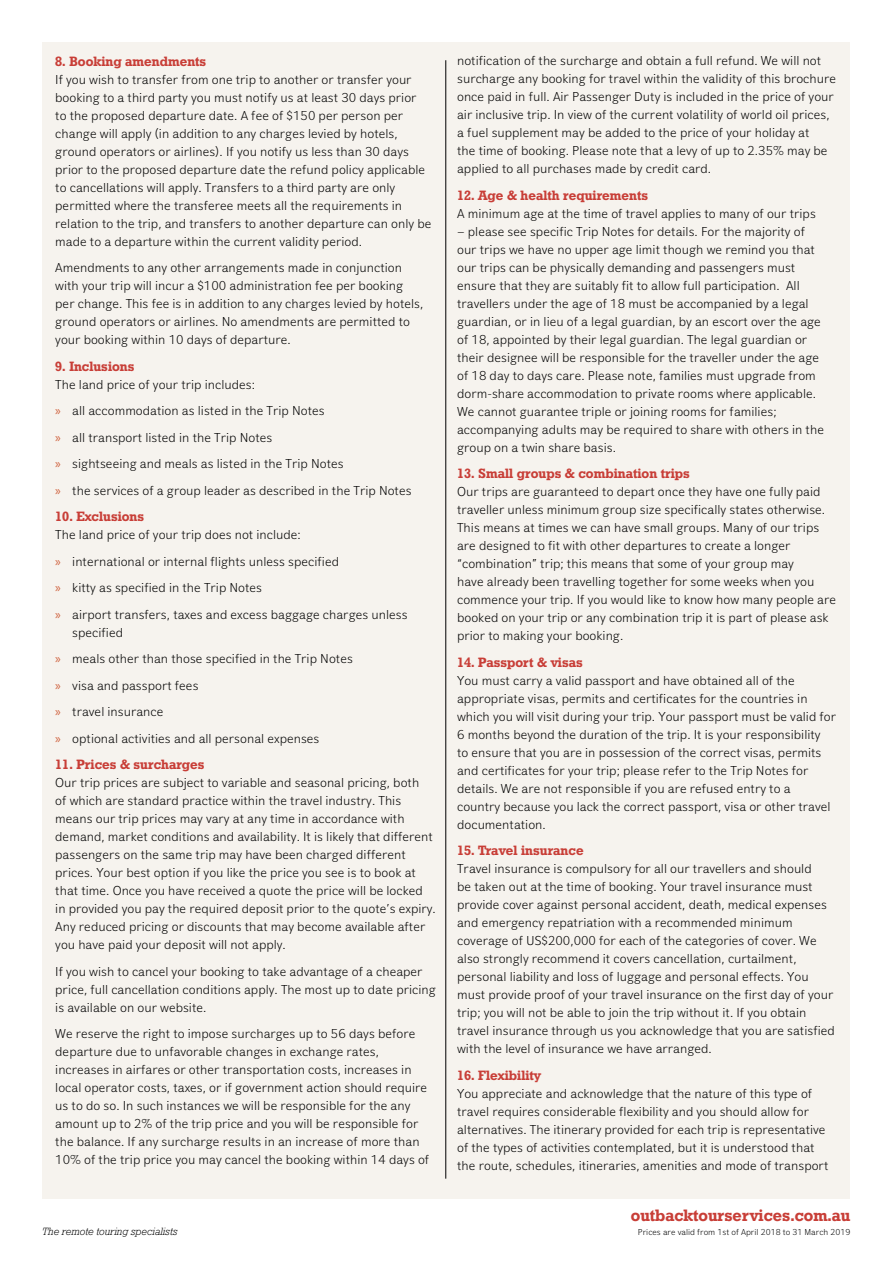
<style>
.page{position:relative;width:893px;height:1263px;background:#fff}
.page>*{position:absolute;margin:0;border:0;box-sizing:border-box;transform-origin:0 0}
.t1{font:16.5px "Geometric Slab 712 BT Bold A";color:#c83e37}
.t2{font:13.5px/18px "Eau Naturelle Sans Light Lining";color:#000}
.t3{font:13.5px "Geometric Slab 712 BT Bold A";color:#c83e37}
.t4{font:10.5px "Geometric Slab 712 BT Light Italic A";color:#000}
.t5{font:9px "Eau Naturelle Sans Light Lining";color:#000}
.s1{font-family:"Myriad Pro";color:#cf603c}
</style>
<div class="page">
<div style="left:43px;top:43px;width:807px;height:1156px;background:#f6f3ee"></div>
<hr style="left:445px;top:60px;width:1px;height:1119px;background:#000">
<p class="t3" style="left:55px;top:53px;width:152px">8. Booking amendments</p>
<p class="t2" style="left:55px;top:70px;width:378px">If you wish to transfer from one trip to another or transfer your booking to a third party you must notify us at least 30 days prior<br>to the proposed departure date. A fee of $150 per person per change will apply (in addition to any charges levied by hotels, ground operators or airlines). If you notify us less than 30 days prior to the proposed departure date the refund policy applicable to cancellations will apply. Transfers to a third party are only permitted where the transferee meets all the requirements in relation to the trip, and transfers to another departure can only be made to a departure within the current validity period.</p>
<p class="t2" style="left:55px;top:259px;width:370px">Amendments to any other arrangements made in conjunction with your trip will incur a $100 administration fee per booking per change. This fee is in addition to any charges levied by hotels, ground operators or airlines. No amendments are permitted to your booking within 10 days of departure.</p>
<p class="t3" style="left:55px;top:358px;width:81px">9. Inclusions</p>
<p class="t2" style="left:55px;top:371px;width:358px;line-height:26.5px">The land price of your trip includes:<br><span class="s1">»</span> all accommodation as listed in the Trip Notes<br><span class="s1">»</span> all transport listed in the Trip Notes<br><span class="s1">»</span> sightseeing and meals as listed in the Trip Notes<br><span class="s1">»</span> the services of a group leader as described in the Trip Notes</p>
<p class="t3" style="left:55px;top:508px;width:90px">10. Exclusions</p>
<p class="t2" style="left:55px;top:521px;width:354px;line-height:26.5px">The land price of your trip does not include:<br><span class="s1">»</span> international or internal flights unless specified<br><span class="s1">»</span> kitty as specified in the Trip Notes<br><span class="s1">»</span> airport transfers, taxes and excess baggage charges unless</p>
<p class="t2" style="left:55px;top:619px;width:299px;line-height:26.5px;text-indent:17px">specified<br><span class="s1">»</span> meals other than those specified in the Trip Notes <span class="s1">»</span> visa and passport fees<br><span class="s1">»</span> travel insurance<br><span class="s1">»</span> optional activities and all personal expenses</p>
<p class="t3" style="left:55px;top:756px;width:151px">11. Prices &amp; surcharges</p>
<p class="t2" style="left:55px;top:774px;width:382px">Our trip prices are subject to variable and seasonal pricing, both<br>of which are standard practice within the travel industry. This means our trip prices may vary at any time in accordance with demand, market conditions and availability. It is likely that different passengers on the same trip may have been charged different prices. Your best option if you like the price you see is to book at that time. Once you have received a quote the price will be locked in provided you pay the required deposit prior to the quote’s expiry.<br>Any reduced pricing or discounts that may become available after you have paid your deposit will not apply.</p>
<p class="t2" style="left:55px;top:962px;width:382px">If you wish to cancel your booking to take advantage of a cheaper price, full cancellation conditions apply. The most up to date pricing is available on our website.</p>
<p class="t2" style="left:55px;top:1024px;width:376px">We reserve the right to impose surcharges up to 56 days before departure due to unfavorable changes in exchange rates, increases in airfares or other transportation costs, increases in local operator costs, taxes, or if government action should require us to do so. In such instances we will be responsible for the any amount up to 2% of the trip price and you will be responsible for the balance. If any surcharge results in an increase of more than 10% of the trip price you may cancel the booking within 14 days of</p>
<p class="t4" style="left:43px;top:1225px;width:137px">The remote touring specialists</p>
<p class="t2" style="left:457px;top:52px;width:380px">notification of the surcharge and obtain a full refund. We will not surcharge any booking for travel within the validity of this brochure once paid in full. Air Passenger Duty is included in the price of your air inclusive trip. In view of the current volatility of world oil prices, a fuel supplement may be added to the price of your holiday at<br>the time of booking. Please note that a levy of up to 2.35% may be applied to all purchases made by credit card.</p>
<p class="t3" style="left:457px;top:187px;width:193px">12. Age &amp; health requirements</p>
<p class="t2" style="left:457px;top:204px;width:360px">A minimum age at the time of travel applies to many of our trips</p>
<p class="t2" style="left:457px;top:222px;width:368px">– please see specific Trip Notes for details. For the majority of our trips we have no upper age limit though we remind you that our trips can be physically demanding and passengers must ensure that they are suitably fit to allow full participation. All travellers under the age of 18 must be accompanied by a legal guardian, or in lieu of a legal guardian, by an escort over the age of 18, appointed by their legal guardian. The legal guardian or their designee will be responsible for the traveller under the age of 18 day to days care. Please note, families must upgrade from dorm-share accommodation to private rooms where applicable.<br>We cannot guarantee triple or joining rooms for families; accompanying adults may be required to share with others in the group on a twin share basis.</p>
<p class="t3" style="left:457px;top:465px;width:234px">13. Small groups &amp; combination trips</p>
<p class="t2" style="left:457px;top:483px;width:380px">Our trips are guaranteed to depart once they have one fully paid traveller unless minimum group size specifically states otherwise.<br>This means at times we can have small groups. Many of our trips are designed to fit with other departures to create a longer “combination” trip; this means that some of your group may<br>have already been travelling together for some weeks when you commence your trip. If you would like to know how many people are booked on your trip or any combination trip it is part of please ask prior to making your booking.</p>
<p class="t3" style="left:457px;top:654px;width:127px">14. Passport &amp; visas</p>
<p class="t2" style="left:457px;top:671px;width:380px">You must carry a valid passport and have obtained all of the appropriate visas, permits and certificates for the countries in which you will visit during your trip. Your passport must be valid for 6 months beyond the duration of the trip. It is your responsibility<br>to ensure that you are in possession of the correct visas, permits and certificates for your trip; please refer to the Trip Notes for details. We are not responsible if you are refused entry to a country because you lack the correct passport, visa or other travel documentation.</p>
<p class="t3" style="left:457px;top:842px;width:128px">15. Travel insurance</p>
<p class="t2" style="left:457px;top:860px;width:379px">Travel insurance is compulsory for all our travellers and should<br>be taken out at the time of booking. Your travel insurance must provide cover against personal accident, death, medical expenses and emergency repatriation with a recommended minimum coverage of US$200,000 for each of the categories of cover. We also strongly recommend it covers cancellation, curtailment, personal liability and loss of luggage and personal effects. You must provide proof of your travel insurance on the first day of your trip; you will not be able to join the trip without it. If you obtain travel insurance through us you acknowledge that you are satisfied with the level of insurance we have arranged.</p>
<p class="t3" style="left:457px;top:1067px;width:86px">16. Flexibility</p>
<p class="t2" style="left:457px;top:1084px;width:373px">You appreciate and acknowledge that the nature of this type of travel requires considerable flexibility and you should allow for alternatives. The itinerary provided for each trip is representative of the types of activities contemplated, but it is understood that the route, schedules, itineraries, amenities and mode of transport</p>
<p class="t1" style="left:631px;top:1205px;width:221px">outbacktourservices.com.au</p>
<p class="t5" style="left:638px;top:1227px;width:214px">Prices are valid from 1st of April 2018 to 31 March 2019</p>
</div>
